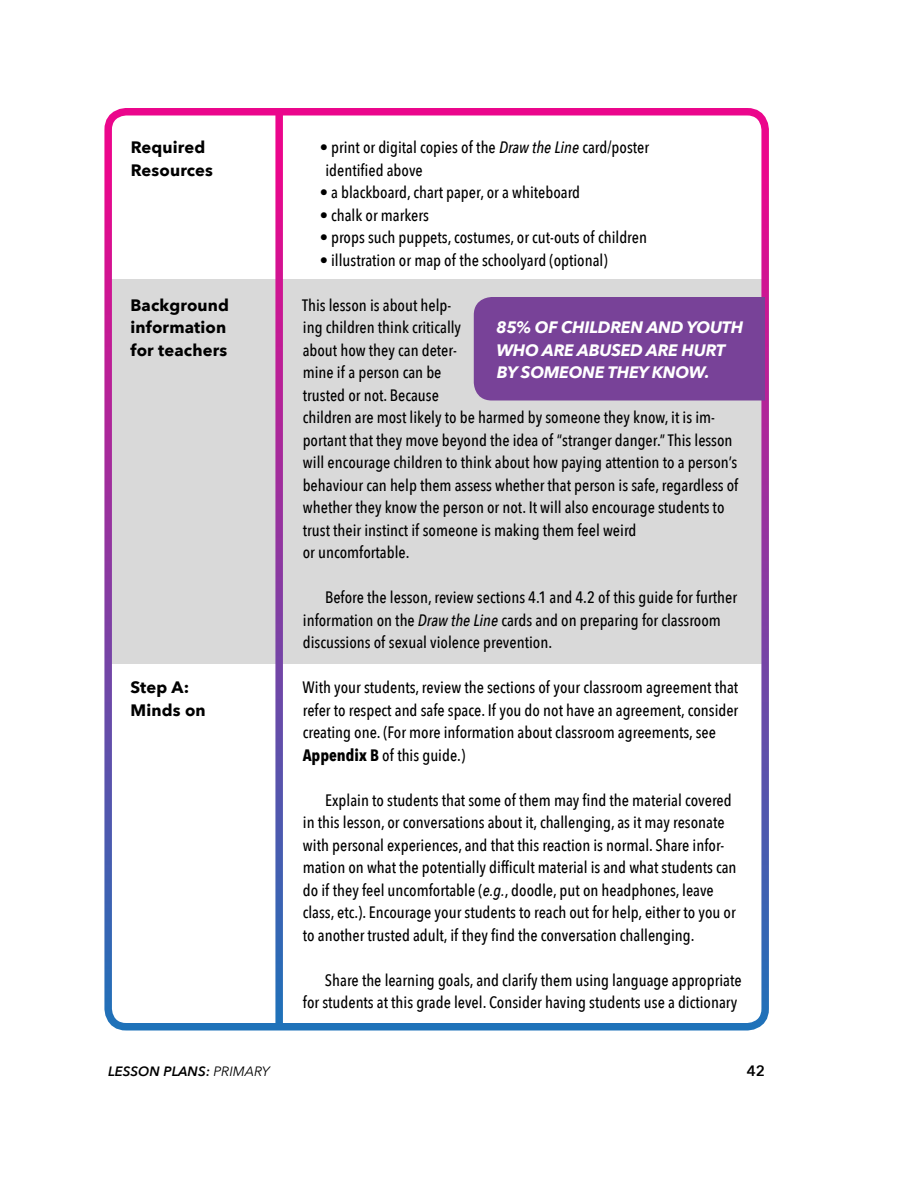
<style>
.page{position:relative;width:918px;height:1188px;background:#fff}
.page>*{position:absolute;margin:0;border:0;box-sizing:border-box;transform-origin:0 0}
.t1{font:500 16.5px/22.5px "Avenir Next Condensed";color:#000}
.t2{font:700 16.5px/22.5px "Avenir Next";letter-spacing:.01em;color:#000}
.t3{font:italic 700 16.5px/22.5px "Avenir Next";letter-spacing:-.015em;color:#fff}
.t4{font:600 15px "Avenir Next";color:#000}
.t5{font:italic 600 13.5px "Avenir Next";color:#000}
.s1{font-style:italic}
.s2{font-weight:700}
.s3{font-weight:400}
</style>
<div class="page">
<div style="left:107px;top:279px;width:657px;height:385px;background:#d9d9d9"></div>
<div style="left:104px;top:108px;width:665px;height:922px;border:8px solid #fff;border-radius:18px"></div>
<svg style="left:275px;top:110px;width:8px;height:915px;background:#9143a5"></svg>
<div style="left:474px;top:297px;width:291px;height:103px;background:#784298"></div>
<p class="t2" style="left:131px;top:137px;width:84px">Required<br>Resources</p>
<p class="t2" style="left:130px;top:294px;width:100px">Background information for teachers</p>
<p class="t2" style="left:130px;top:677px;width:77px">Step A:<br>Minds on</p>
<p class="t1" style="left:325px;top:137px;width:325px;text-indent:-6px">• print or digital copies of the <span class="s1">Draw the Line</span> card/poster identified above</p>
<p class="t1" style="left:320px;top:182px;width:262px">• a blackboard, chart paper, or a whiteboard</p>
<p class="t1" style="left:320px;top:204px;width:111px">• chalk or markers</p>
<p class="t1" style="left:320px;top:227px;width:329px">• props such puppets, costumes, or cut-outs of children</p>
<p class="t1" style="left:320px;top:249px;width:289px">• illustration or map of the schoolyard (optional)</p>
<p class="t1" style="left:302px;top:294px;width:438px">This lesson is about help-<br>ing children think critically<br>about how they can deter-<br>mine if a person can be<br>trusted or not. Because<br>children are most likely to be harmed by someone they know, it is im&shy;portant that they move beyond the idea of “stranger danger.” This lesson will encourage children to think about how paying attention to a person’s behaviour can help them assess whether that person is safe, regardless of whether they know the person or not. It will also encourage students to trust their instinct if someone is making them feel weird<br>or uncomfortable.</p>
<p class="t1" style="left:303px;top:587px;width:436px;text-indent:22px">Before the lesson, review sections 4.1 and 4.2 of this guide for further information on the <span class="s1">Draw the Line</span> cards and on preparing for classroom discussions of sexual violence prevention.</p>
<p class="t1" style="left:303px;top:677px;width:437px">With your students, review the sections of your classroom agreement that refer to respect and safe space. If you do not have an agreement, consider creating one. (For more information about classroom agreements, see <span class="s2">Appendix B</span> of this guide.)</p>
<p class="t1" style="left:303px;top:789px;width:435px;text-indent:22px">Explain to students that some of them may find the material covered in this lesson, or conversations about it, challenging, as it may resonate with personal experiences, and that this reaction is normal. Share infor&shy;mation on what the potentially difficult material is and what students can do if they feel uncomfortable (<span class="s1">e.g.</span>, doodle, put on headphones, leave class, etc.). Encourage your students to reach out for help, either to you or to another trusted adult, if they find the conversation challenging.</p>
<p class="t1" style="left:303px;top:969px;width:440px;text-align:right">Share the learning goals, and clarify them using language appropriate<br>for students at this grade level. Consider having students use a dictionary</p>
<p class="t3" style="left:496px;top:317px;width:249px">85% OF CHILDREN AND YOUTH<br>WHO ARE ABUSED ARE HURT<br>BY SOMEONE THEY KNOW.</p>
<p class="t5" style="left:108px;top:1062px;width:163px">LESSON PLANS: <span class="s3">PRIMARY</span></p>
<p class="t4" style="left:747px;top:1060px;width:20px">42</p>
</div>
